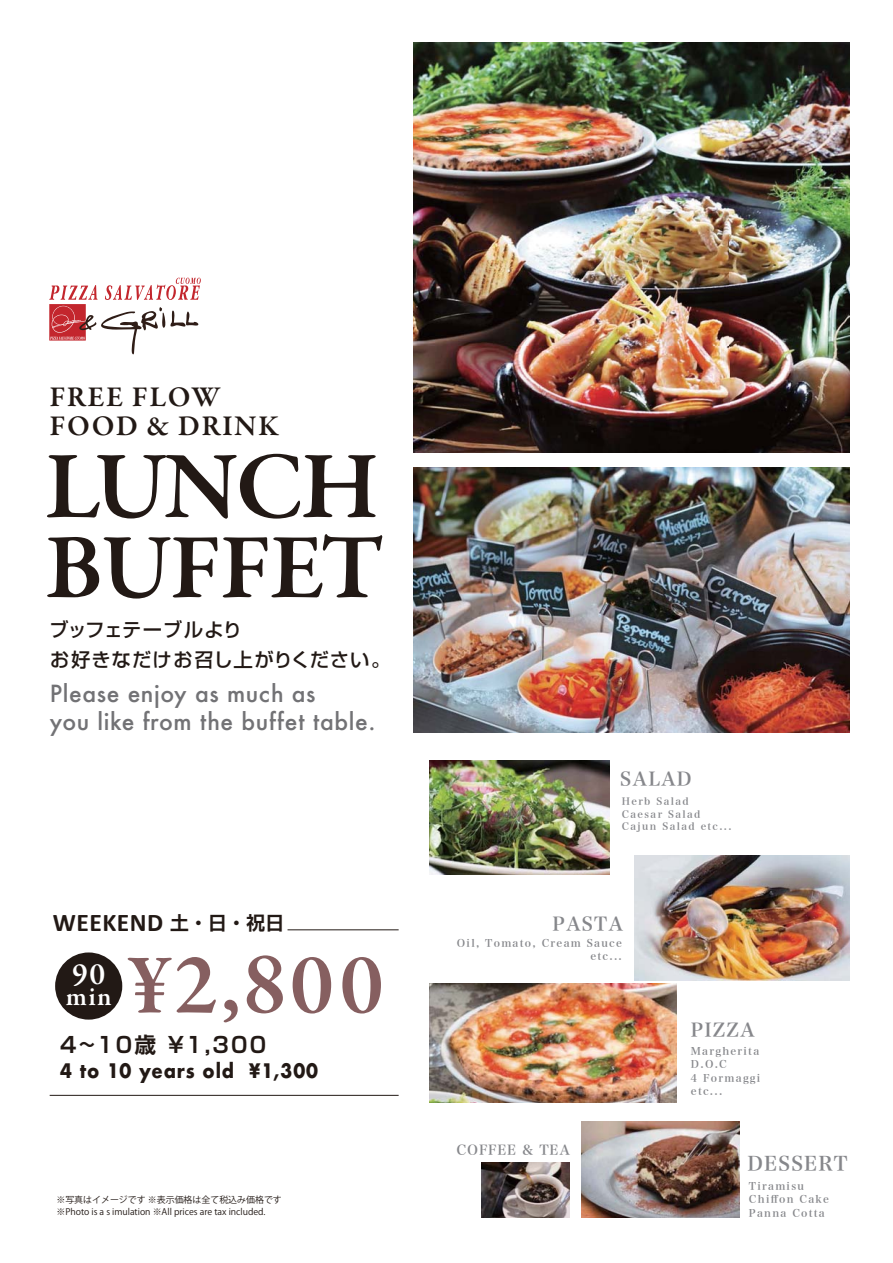
<style>
.page{position:relative;width:893px;height:1263px;background:#fff}
.page>*{position:absolute;margin:0;border:0;box-sizing:border-box;transform-origin:0 0}
.t1{font:600 97.05px "Garamond Premr Pro";letter-spacing:-.04em;color:#221915}
.t2{font:600 93.75px "Garamond Premr Pro";letter-spacing:-.025em;color:#221915}
.t3{font:600 88.65px "Garamond Premr Pro";color:#865f60}
.t4{font:600 31.8px "Garamond Premr Pro";color:#fff}
.t5{font:600 29.1px/29.1px "Garamond Premr Pro";letter-spacing:.06em;color:#221915}
.t6{font:600 27.3px "Garamond Premr Pro";color:#fff}
.t7{font:700 25.5px "Calibri";letter-spacing:.02em;color:#221915}
.t8{font:500 22.95px/28.3px "Futura";letter-spacing:.025em;color:#727275}
.t9{font:21.6px "Shin Go Pro De Bold 90 msp RKSJ H";letter-spacing:.1em;color:#221915}
.t10{font:19.65px "Hira Min Pro N W6 90 msp RKSJ H";letter-spacing:.06em;color:#86878b}
.t11{font:700 19.5px "Futura";letter-spacing:.05em;color:#221915;scale:.9 1}
.t12{font:19.35px/29.7px "Shin Go Pro Medium 90 msp RKSJ H";letter-spacing:.045em;color:#221915}
.t13{font:18.75px "Hira Min Pro N W6 90 msp RKSJ H";letter-spacing:.06em;color:#86878b}
.t14{font:13.5px "Hira Min Pro N W6 90 msp RKSJ H";letter-spacing:.06em;color:#86878b}
.t15{font:10.35px/13.5px "Hira Min Pro N W6 90 msp RKSJ H";letter-spacing:.12em;color:#86878b}
.t16{font:9.9px/12.9px "Hira Min Pro N W6 90 msp RKSJ H";letter-spacing:.14em;color:#86878b}
.t17{font:9px/11.9px "Koz Go Pro Regular 90 msp RKSJ H";color:#221915}
.s1{font-family:"Shin Go Pro De Bold 90 msp RKSJ H";font-weight:400;font-size:18.75px}
</style>
<div class="page">
<img style="left:634px;top:856px;width:216px;height:124px">
<img style="left:429px;top:984px;width:247px;height:119px">
<img style="left:429px;top:760px;width:180px;height:115px">
<img style="left:413px;top:43px;width:437px;height:410px">
<img style="left:581px;top:1122px;width:158px;height:96px">
<img style="left:481px;top:1162px;width:89px;height:56px">
<img style="left:413px;top:468px;width:437px;height:265px">
<svg style="left:49px;top:278px;width:152px;height:76px"></svg>
<div style="left:55px;top:952px;width:67px;height:68px;background:#221915;border-radius:50%"></div>
<hr style="left:50px;top:1095px;width:349px;height:1px;background:#221915">
<hr style="left:287px;top:929px;width:112px;height:1px;background:#221915">
<h3 class="t5" style="left:49px;top:381px;width:231px">FREE FLOW<br>FOOD &amp; DRINK</h3>
<h1 class="t1" style="left:45px;top:427px;width:337px">LUNCH</h1>
<h2 class="t2" style="left:45px;top:510px;width:340px">BUFFET</h2>
<h3 class="t12" style="left:49px;top:618px;width:343px">ブッフェテーブルより<br>お好きなだけお召し上がりください。</h3>
<h3 class="t8" style="left:50px;top:679px;width:327px">Please enjoy as much as<br>you like from the buffet table.</h3>
<h3 class="t7" style="left:53px;top:907px;width:233px">WEEKEND <span class="s1">土・日・祝日</span></h3>
<h3 class="t4" style="left:72px;top:955px;width:35px">90</h3>
<h3 class="t6" style="left:66px;top:979px;width:47px">min</h3>
<h3 class="t3" style="left:128px;top:930px;width:257px">¥2,800</h3>
<h3 class="t9" style="left:60px;top:1037px;width:208px">4~10歳 ￥1,300</h3>
<h3 class="t11" style="left:60px;top:1058px;width:288px">4 to 10 years old ¥1,300</h3>
<p class="t17" style="left:56px;top:1195px;width:227px">※写真はイメージです ※表示価格は全て税込み価格です※Photo is a s imulation ※All prices are tax included.</p>
<h3 class="t13" style="left:620px;top:772px;width:73px">SALAD</h3>
<p class="t16" style="left:622px;top:796px;width:111px">Herb Salad<br>Caesar Salad<br>Cajun Salad etc...</p>
<h3 class="t13" style="left:553px;top:917px;width:72px">PASTA</h3>
<p class="t15" style="left:457px;top:938px;width:166px;text-align:right">Oil, Tomato, Cream Sauce etc...</p>
<h3 class="t14" style="left:456px;top:1144px;width:115px">COFFEE &amp; TEA</h3>
<h3 class="t13" style="left:691px;top:1023px;width:65px">PIZZA</h3>
<p class="t15" style="left:691px;top:1046px;width:71px">Margherita<br>D.O.C<br>4 Formaggi etc...</p>
<h3 class="t10" style="left:747px;top:1156px;width:102px">DESSERT</h3>
<p class="t15" style="left:749px;top:1180px;width:81px">Tiramisu<br>Chiffon Cake<br>Panna Cotta</p>
</div>
